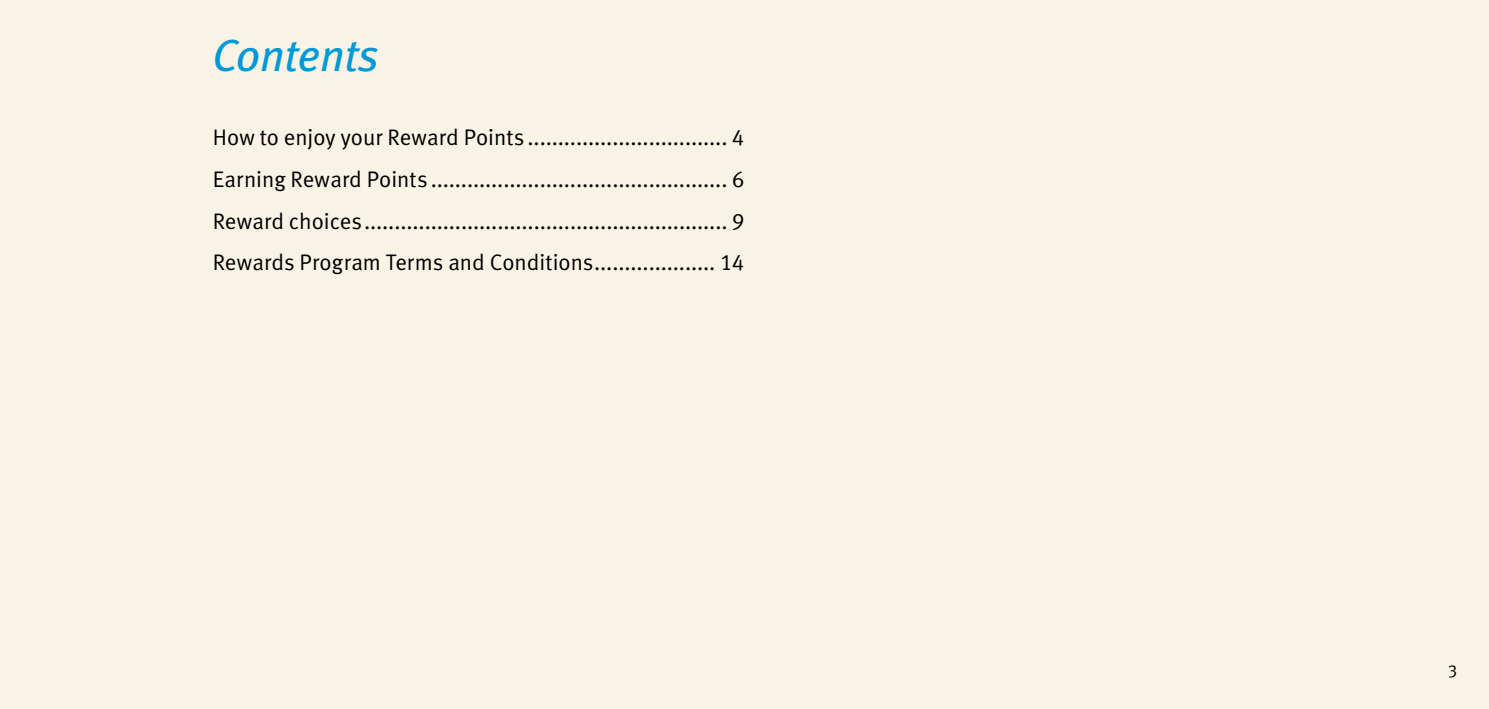
<style>
.page{position:relative;width:1489px;height:709px;background:#fff}
.page>*{position:absolute;margin:0;border:0;box-sizing:border-box;transform-origin:0 0}
.t1{font:italic 45px "Meta Book LF";letter-spacing:-.005em;color:#0099d8}
.t2{font:22.5px/42px "Meta Normal LF";color:#000;text-align:justify}
.t3{font:17.5px "Meta Normal LF";color:#000}
</style>
<div class="page">
<div style="left:0;top:0;width:1488px;height:709px;background:#f9f3e5"></div>
<h1 class="t1" style="left:213px;top:29px;width:168px">Contents</h1>
<p class="t2" style="left:213px;top:116px;width:533px">How to enjoy your Reward Points ................................. 4<br>Earning Reward Points ................................................. 6<br>Reward choices............................................................ 9<br>Rewards Program Terms and Conditions.................... 14</p>
<p class="t3" style="left:1447px;top:660px;width:11px">3</p>
</div>
